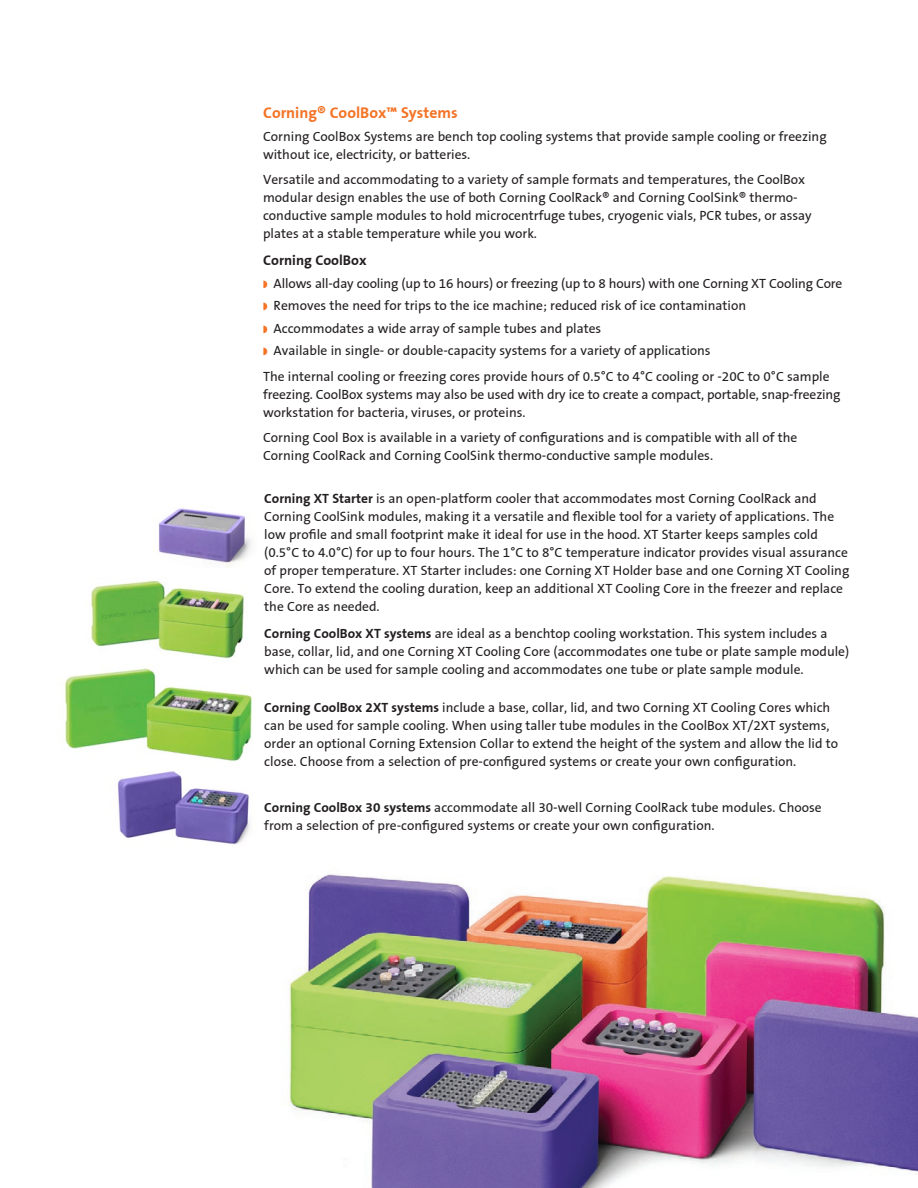
<style>
.page{position:relative;width:918px;height:1188px;background:#fff}
.page>*{position:absolute;margin:0;border:0;box-sizing:border-box;transform-origin:0 0}
.A_Head{font:700 15.75px "Corning Sans";color:#f47325}
.B_Head{font:700 14.25px "Corning Sans";color:#231f20}
.Body{font:13.5px/18px "Corning Sans";color:#231f20}
.s1{color:#f47325}
.s2{font-weight:700}
</style>
<div class="page">
<img style="left:289px;top:874px;width:629px;height:314px">
<img style="left:159px;top:508px;width:93px;height:59px">
<img style="left:90px;top:580px;width:155px;height:79px">
<img style="left:118px;top:771px;width:132px;height:74px">
<img style="left:64px;top:668px;width:188px;height:93px">
<p class="A_Head" style="left:263px;top:104px;width:196px">Corning® CoolBox™ Systems</p>
<p class="Body" style="left:263px;top:127px;width:565px">Corning CoolBox Systems are bench top cooling systems that provide sample cooling or freezing without ice, electricity, or batteries.</p>
<p class="Body" style="left:263px;top:171px;width:550px">Versatile and accommodating to a variety of sample formats and temperatures, the CoolBox modular design enables the use of both Corning CoolRack® and Corning CoolSink® thermo&shy;conductive sample modules to hold microcentrfuge tubes, cryogenic vials, PCR tubes, or assay plates at a stable temperature while you work.</p>
<p class="B_Head" style="left:263px;top:252px;width:105px">Corning CoolBox</p>
<p class="Body" style="left:263px;top:274px;width:581px"><span class="s1">◗</span> Allows all-day cooling (up to 16 hours) or freezing (up to 8 hours) with one Corning XT Cooling Core</p>
<p class="Body" style="left:263px;top:297px;width:485px"><span class="s1">◗</span> Removes the need for trips to the ice machine; reduced risk of ice contamination</p>
<p class="Body" style="left:263px;top:319px;width:340px"><span class="s1">◗</span> Accommodates a wide array of sample tubes and plates</p>
<p class="Body" style="left:263px;top:342px;width:449px"><span class="s1">◗</span> Available in single- or double-capacity systems for a variety of applications</p>
<p class="Body" style="left:263px;top:367px;width:579px">The internal cooling or freezing cores provide hours of 0.5°C to 4°C cooling or -20C to 0°C sample freezing. CoolBox systems may also be used with dry ice to create a compact, portable, snap-freezing workstation for bacteria, viruses, or proteins.</p>
<p class="Body" style="left:263px;top:429px;width:536px">Corning Cool Box is available in a variety of configurations and is compatible with all of the<br>Corning CoolRack and Corning CoolSink thermo-conductive sample modules.</p>
<p class="Body" style="left:264px;top:490px;width:587px"><span class="s2">Corning XT Starter</span> is an open-platform cooler that accommodates most Corning CoolRack and Corning CoolSink modules, making it a versatile and flexible tool for a variety of applications. The low profile and small footprint make it ideal for use in the hood. XT Starter keeps samples cold (0.5°C to 4.0°C) for up to four hours. The 1°C to 8°C temperature indicator provides visual assurance of proper temperature. XT Starter includes: one Corning XT Holder base and one Corning XT Cooling Core. To extend the cooling duration, keep an additional XT Cooling Core in the freezer and replace the Core as needed.</p>
<p class="Body" style="left:264px;top:625px;width:586px"><span class="s2">Corning CoolBox XT systems</span> are ideal as a benchtop cooling workstation. This system includes a base, collar, lid, and one Corning XT Cooling Core (accommodates one tube or plate sample module) which can be used for sample cooling and accommodates one tube or plate sample module.</p>
<p class="Body" style="left:264px;top:698px;width:575px"><span class="s2">Corning CoolBox 2XT systems</span> include a base, collar, lid, and two Corning XT Cooling Cores which can be used for sample cooling. When using taller tube modules in the CoolBox XT/2XT systems, order an optional Corning Extension Collar to extend the height of the system and allow the lid to close. Choose from a selection of pre-configured systems or create your own configuration.</p>
<p class="Body" style="left:264px;top:799px;width:559px"><span class="s2">Corning CoolBox 30 systems</span> accommodate all 30-well Corning CoolRack tube modules. Choose from a selection of pre-configured systems or create your own configuration.</p>
</div>
